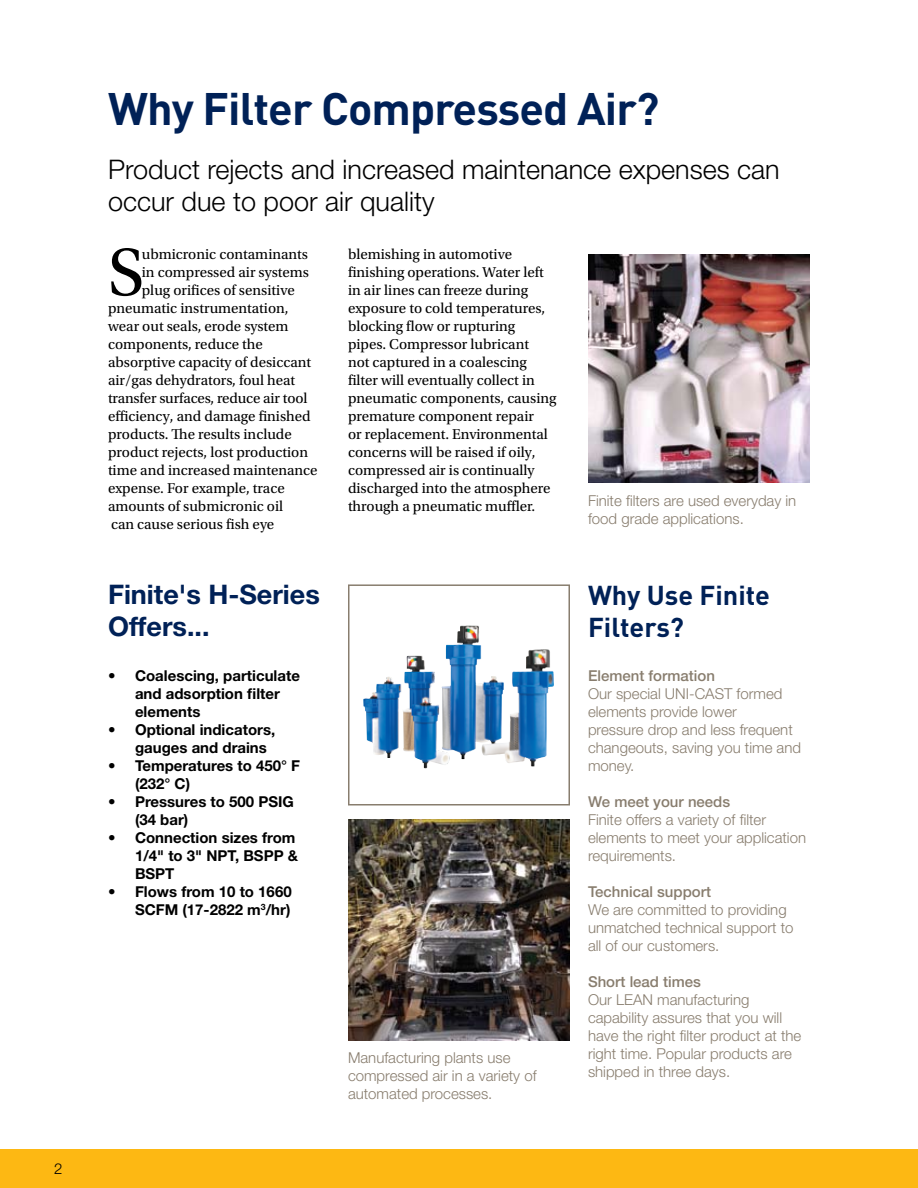
<style>
.page{position:relative;width:918px;height:1188px;background:#fff}
.page>*{position:absolute;margin:0;border:0;box-sizing:border-box;transform-origin:0 0}
.t1{font:70.2px "Utopia Std";color:#000}
.t2{font:700 45px "DINOT";letter-spacing:-.02em;color:#002157}
.t3{font:300 27px/32.4px "Helvetica Neue LT Std";color:#000}
.t4{font:700 27px/32.4px "Helvetica Neue LT Std";color:#002157}
.t5{font:700 27px/32.4px "DINOT";color:#002157}
.t6{font:15px/18px "Utopia Std";color:#000}
.t7{font:300 15px/18px "Helvetica Neue LT Std";color:#887d6e}
.t8{font:700 15px/18px "Helvetica Neue LT Std";color:#000}
.t9{font:500 15px "Helvetica Neue LT Std";color:#887d6e}
.t10{font:300 15px "Helvetica Neue LT Std";color:#000}
</style>
<div class="page">
<div style="left:0;top:1150px;width:918px;height:38px;background:#fdb813"></div>
<img style="left:442px;top:625px;width:112px;height:142px">
<div style="left:348px;top:584px;width:222px;height:222px;border:2px solid #887d6e"></div>
<img style="left:348px;top:820px;width:222px;height:220px">
<img style="left:588px;top:255px;width:222px;height:228px">
<p class="t10" style="left:54px;top:1160px;width:10px">2</p>
<h2 class="t2" style="left:108px;top:78px;width:553px">Why Filter Compressed Air?</h2>
<h3 class="t3" style="left:108px;top:153px;width:673px">Product rejects and increased maintenance expenses can occur due to poor air quality</h3>
<h1 class="t1" style="left:108px;top:234px;width:37px">S</h1>
<p class="t6" style="left:142px;top:245px;width:168px">ubmicronic contaminants</p>
<p class="t6" style="left:142px;top:263px;width:169px">in compressed air systems</p>
<p class="t6" style="left:142px;top:281px;width:154px">plug orifices of sensitive</p>
<p class="t6" style="left:108px;top:299px;width:182px">pneumatic instrumentation,</p>
<p class="t6" style="left:108px;top:317px;width:182px">wear out seals, erode system</p>
<p class="t6" style="left:108px;top:335px;width:156px">components, reduce the</p>
<p class="t6" style="left:108px;top:353px;width:205px">absorptive capacity of desiccant</p>
<p class="t6" style="left:108px;top:371px;width:189px">air/gas dehydrators, foul heat</p>
<p class="t6" style="left:108px;top:389px;width:201px">transfer surfaces, reduce air tool</p>
<p class="t6" style="left:108px;top:407px;width:204px">efficiency, and damage finished</p>
<p class="t6" style="left:108px;top:425px;width:185px">products. The results include</p>
<p class="t6" style="left:108px;top:443px;width:202px">product rejects, lost production</p>
<p class="t6" style="left:108px;top:461px;width:211px">time and increased maintenance</p>
<p class="t6" style="left:108px;top:479px;width:178px">expense. For example, trace</p>
<p class="t6" style="left:108px;top:497px;width:177px">amounts of submicronic oil</p>
<p class="t6" style="left:111px;top:515px;width:165px">can cause serious fish eye</p>
<h3 class="t4" style="left:108px;top:577px;width:213px">Finite's H-Series<br>Offers...</h3>
<p class="t8" style="left:135px;top:666px;width:166px;text-indent:-27px">• Coalescing, particulate and adsorption filter elements</p>
<p class="t8" style="left:135px;top:720px;width:142px;text-indent:-27px">• Optional indicators, gauges and drains</p>
<p class="t8" style="left:135px;top:756px;width:167px;text-indent:-27px">• Temperatures to 450° F (232° C)</p>
<p class="t8" style="left:135px;top:792px;width:160px;text-indent:-27px">• Pressures to 500 PSIG (34 bar)</p>
<p class="t8" style="left:135px;top:828px;width:165px;text-indent:-27px">• Connection sizes from<br>1/4" to 3" NPT, BSPP &amp;<br>BSPT</p>
<p class="t8" style="left:108px;top:882px;width:185px;text-align:right">• Flows from 10 to 1660<br>SCFM (17-2822 m<sup>3</sup>/hr)</p>
<p class="t6" style="left:348px;top:245px;width:210px">blemishing in automotive finishing operations. Water left in air lines can freeze during exposure to cold temperatures, blocking flow or rupturing pipes. Compressor lubricant<br>not captured in a coalescing filter will eventually collect in pneumatic components, causing premature component repair<br>or replacement. Environmental concerns will be raised if oily, compressed air is continually discharged into the atmosphere through a pneumatic muffler.</p>
<p class="t7" style="left:348px;top:1048px;width:190px">Manufacturing plants use compressed air in a variety of automated processes.</p>
<p class="t7" style="left:588px;top:492px;width:210px">Finite filters are used everyday in food grade applications.</p>
<h3 class="t5" style="left:588px;top:578px;width:184px">Why Use Finite<br>Filters?</h3>
<p class="t9" style="left:588px;top:667px;width:128px">Element formation</p>
<p class="t7" style="left:588px;top:684px;width:215px">Our special UNI-CAST formed elements provide lower<br>pressure drop and less frequent changeouts, saving you time and money.</p>
<p class="t9" style="left:588px;top:793px;width:144px">We meet your needs</p>
<p class="t7" style="left:588px;top:810px;width:220px">Finite offers a variety of filter elements to meet your application requirements.</p>
<p class="t9" style="left:588px;top:883px;width:125px">Technical support</p>
<p class="t7" style="left:588px;top:900px;width:207px">We are committed to providing unmatched technical support to all of our customers.</p>
<p class="t9" style="left:588px;top:973px;width:115px">Short lead times</p>
<p class="t7" style="left:588px;top:990px;width:215px">Our LEAN manufacturing capability assures that you will have the right filter product at the right time. Popular products are shipped in three days.</p>
</div>
